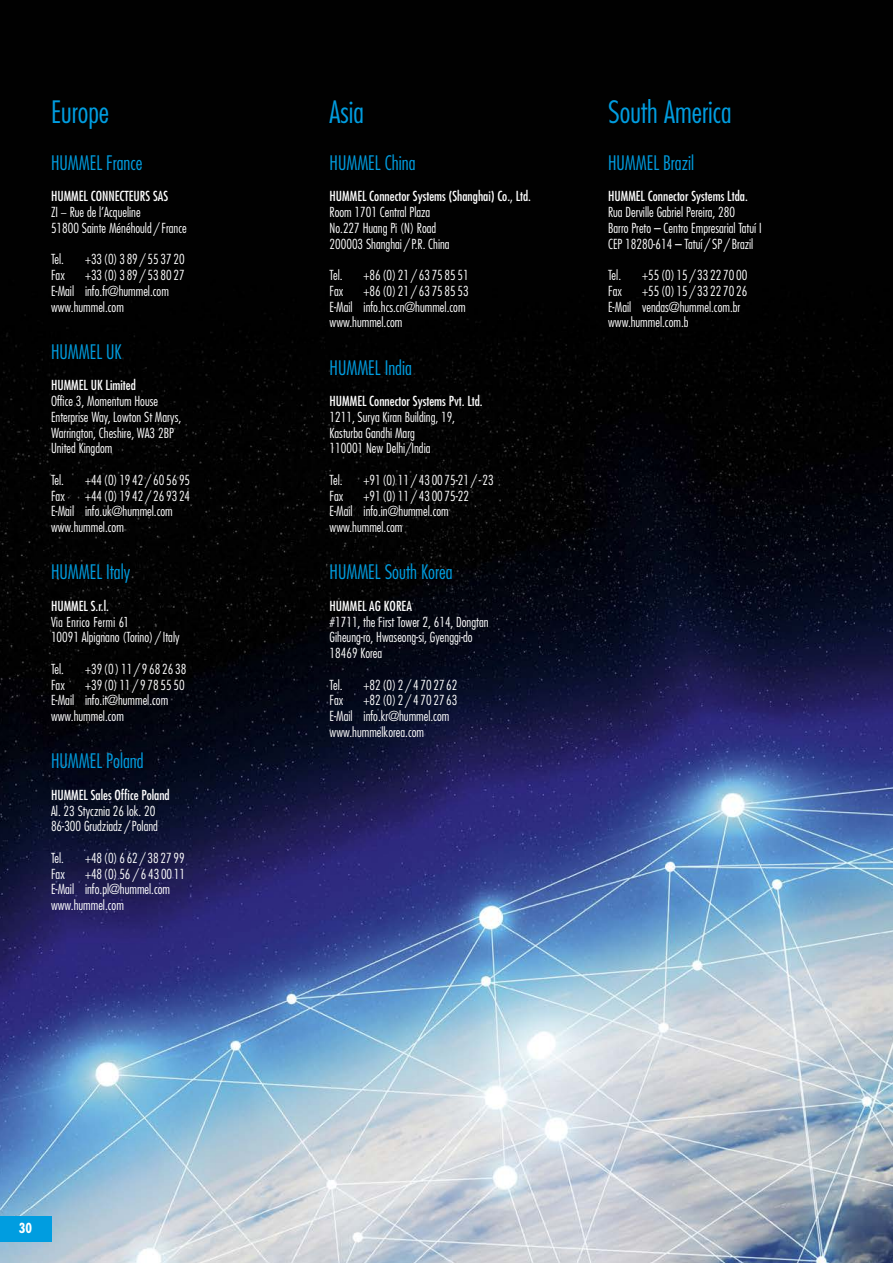
<style>
.page{position:relative;width:893px;height:1263px;background:#fff}
.page>*{position:absolute;margin:0;border:0;box-sizing:border-box;transform-origin:0 0}
.t1{font:300 condensed 30px "Futura Std";color:#009de0}
.t2{font:300 condensed 19.5px "Futura Std";color:#009de0}
.t3{font:15px "Futura PT Cond";color:#fff}
.t4{font:300 condensed 13.5px/15.8px "Futura Std";color:#fff}
.t5{font:condensed 13.5px "Futura Std";color:#fff}
.t6{font:700 condensed 13.5px "Futura Std";color:#fff}
</style>
<div class="page">
<img style="left:0;top:0;width:893px;height:1263px">
<div style="left:0;top:1216px;width:51px;height:26px;background:#009de0"></div>
<p class="t1" style="left:51px;top:99px;width:60px">Europe</p>
<p class="t2" style="left:51px;top:154px;width:93px">HUMMEL France</p>
<p class="t5" style="left:51px;top:190px;width:119px">HUMMEL CONNECTEURS SAS</p>
<p class="t4" style="left:51px;top:205px;width:91px">ZI − Rue de l’Acqueline</p>
<p class="t4" style="left:51px;top:221px;width:137px">51800 Sainte Ménéhould / France</p>
<p class="t4" style="left:51px;top:252px;width:15px">Tel.</p>
<p class="t4" style="left:85px;top:252px;width:101px">+33 (0) 3 89 / 55 37 20</p>
<p class="t4" style="left:51px;top:268px;width:15px">Fax</p>
<p class="t4" style="left:85px;top:268px;width:101px">+33 (0) 3 89 / 53 80 27</p>
<p class="t4" style="left:51px;top:284px;width:119px">E-Mail info.fr@hummel.com</p>
<p class="t4" style="left:51px;top:300px;width:74px">www.hummel.com</p>
<p class="t2" style="left:51px;top:343px;width:72px">HUMMEL UK</p>
<p class="t5" style="left:51px;top:379px;width:86px">HUMMEL UK Limited</p>
<p class="t4" style="left:51px;top:394px;width:109px">Office 3, Momentum House</p>
<p class="t4" style="left:51px;top:410px;width:132px">Enterprise Way, Lowton St Marys,</p>
<p class="t4" style="left:51px;top:426px;width:124px">Warrington, Cheshire, WA3 2BP</p>
<p class="t4" style="left:51px;top:441px;width:63px">United Kingdom</p>
<p class="t4" style="left:51px;top:473px;width:15px">Tel.</p>
<p class="t4" style="left:85px;top:473px;width:107px">+44 (0) 19 42 / 60 56 95</p>
<p class="t4" style="left:51px;top:489px;width:15px">Fax</p>
<p class="t4" style="left:85px;top:489px;width:107px">+44 (0) 19 42 / 26 93 24</p>
<p class="t4" style="left:51px;top:504px;width:123px">E-Mail info.uk@hummel.com</p>
<p class="t4" style="left:51px;top:520px;width:74px">www.hummel.com</p>
<p class="t2" style="left:51px;top:564px;width:81px">HUMMEL Italy</p>
<p class="t5" style="left:51px;top:600px;width:59px">HUMMEL S.r.l.</p>
<p class="t3" style="left:51px;top:612px;width:79px">Via Enrico Fermi 61</p>
<p class="t4" style="left:51px;top:630px;width:130px">10091 Alpignano (Torino) / Italy</p>
<p class="t4" style="left:51px;top:662px;width:15px">Tel.</p>
<p class="t4" style="left:85px;top:662px;width:103px">+39 (0 ) 11 / 9 68 26 38</p>
<p class="t4" style="left:51px;top:678px;width:15px">Fax</p>
<p class="t4" style="left:85px;top:678px;width:101px">+39 (0) 11 / 9 78 55 50</p>
<p class="t4" style="left:51px;top:693px;width:119px">E-Mail info.it@hummel.com</p>
<p class="t4" style="left:51px;top:709px;width:74px">www.hummel.com</p>
<p class="t2" style="left:51px;top:753px;width:94px">HUMMEL Poland</p>
<p class="t5" style="left:51px;top:789px;width:120px">HUMMEL Sales Office Poland</p>
<p class="t4" style="left:51px;top:804px;width:106px">Al. 23 Stycznia 26 lok. 20</p>
<p class="t4" style="left:51px;top:819px;width:108px">86-300 Grudziadz / Poland</p>
<p class="t4" style="left:51px;top:851px;width:15px">Tel.</p>
<p class="t4" style="left:85px;top:851px;width:101px">+48 (0) 6 62 / 38 27 99</p>
<p class="t4" style="left:51px;top:867px;width:15px">Fax</p>
<p class="t4" style="left:85px;top:867px;width:102px">+48 (0) 56 / 6 43 00 11</p>
<p class="t4" style="left:51px;top:882px;width:121px">E-Mail info.pl@hummel.com</p>
<p class="t4" style="left:51px;top:898px;width:74px">www.hummel.com</p>
<p class="t6" style="left:19px;top:1220px;width:15px">30</p>
<p class="t1" style="left:330px;top:99px;width:36px">Asia</p>
<p class="t2" style="left:330px;top:154px;width:87px">HUMMEL China</p>
<p class="t5" style="left:330px;top:190px;width:203px">HUMMEL Connector Systems (Shanghai) Co., Ltd.</p>
<p class="t4" style="left:330px;top:205px;width:102px">Room 1701 Central Plaza</p>
<p class="t4" style="left:330px;top:221px;width:108px">No.227 Huang Pi (N) Road</p>
<p class="t4" style="left:330px;top:237px;width:122px">200003 Shanghai / P.R. China</p>
<p class="t4" style="left:330px;top:268px;width:15px">Tel.</p>
<p class="t4" style="left:364px;top:268px;width:107px">+86 (0) 21 / 63 75 85 51</p>
<p class="t4" style="left:330px;top:284px;width:15px">Fax</p>
<p class="t4" style="left:364px;top:284px;width:107px">+86 (0) 21 / 63 75 85 53</p>
<p class="t4" style="left:330px;top:300px;width:137px">E-Mail info.hcs.cn@hummel.com</p>
<p class="t4" style="left:330px;top:315px;width:74px">www.hummel.com</p>
<p class="t2" style="left:330px;top:359px;width:84px">HUMMEL India</p>
<p class="t5" style="left:330px;top:395px;width:155px">HUMMEL Connector Systems Pvt. Ltd.</p>
<p class="t4" style="left:330px;top:410px;width:127px">1211, Surya Kiran Building, 19,<br>Kasturba Gandhi Marg</p>
<p class="t4" style="left:330px;top:441px;width:102px">110001 New Delhi/India</p>
<p class="t4" style="left:330px;top:473px;width:15px">Tel.</p>
<p class="t4" style="left:364px;top:473px;width:132px">+91 (0) 11 / 43 00 75-21 / - 23</p>
<p class="t4" style="left:330px;top:489px;width:15px">Fax</p>
<p class="t4" style="left:364px;top:489px;width:107px">+91 (0) 11 / 43 00 75-22</p>
<p class="t4" style="left:330px;top:504px;width:121px">E-Mail info.in@hummel.com</p>
<p class="t4" style="left:330px;top:520px;width:74px">www.hummel.com</p>
<p class="t2" style="left:330px;top:564px;width:125px">HUMMEL South Korea</p>
<p class="t5" style="left:330px;top:600px;width:84px">HUMMEL AG KOREA</p>
<p class="t4" style="left:330px;top:615px;width:160px">#1711, the First Tower 2, 614, Dongtan</p>
<p class="t4" style="left:330px;top:630px;width:145px">Giheung-ro, Hwaseong-si, Gyenggi-do</p>
<p class="t4" style="left:330px;top:646px;width:54px">18469 Korea</p>
<p class="t4" style="left:330px;top:678px;width:15px">Tel.</p>
<p class="t4" style="left:364px;top:678px;width:95px">+82 (0) 2 / 4 70 27 62</p>
<p class="t4" style="left:330px;top:693px;width:15px">Fax</p>
<p class="t4" style="left:364px;top:693px;width:95px">+82 (0) 2 / 4 70 27 63</p>
<p class="t4" style="left:330px;top:709px;width:121px">E-Mail info.kr@hummel.com</p>
<p class="t4" style="left:330px;top:725px;width:96px">www.hummelkorea.com</p>
<p class="t1" style="left:608px;top:99px;width:125px">South America</p>
<p class="t2" style="left:608px;top:154px;width:88px">HUMMEL Brazil</p>
<p class="t5" style="left:608px;top:190px;width:141px">HUMMEL Connector Systems Ltda.</p>
<p class="t4" style="left:608px;top:205px;width:155px">Rua Derville Gabriel Pereira, 280<br>Barro Preto – Centro Empresarial Tatuí I</p>
<p class="t4" style="left:608px;top:237px;width:147px">CEP 18280-614 – Tatuí / SP / Brazil</p>
<p class="t4" style="left:608px;top:268px;width:15px">Tel.</p>
<p class="t4" style="left:642px;top:268px;width:107px">+55 (0) 15 / 33 22 70 00</p>
<p class="t4" style="left:608px;top:284px;width:15px">Fax</p>
<p class="t4" style="left:642px;top:284px;width:107px">+55 (0) 15 / 33 22 70 26</p>
<p class="t4" style="left:608px;top:300px;width:134px">E-Mail vendas@hummel.com.br</p>
<p class="t4" style="left:608px;top:315px;width:82px">www.hummel.com.b</p>
</div>
